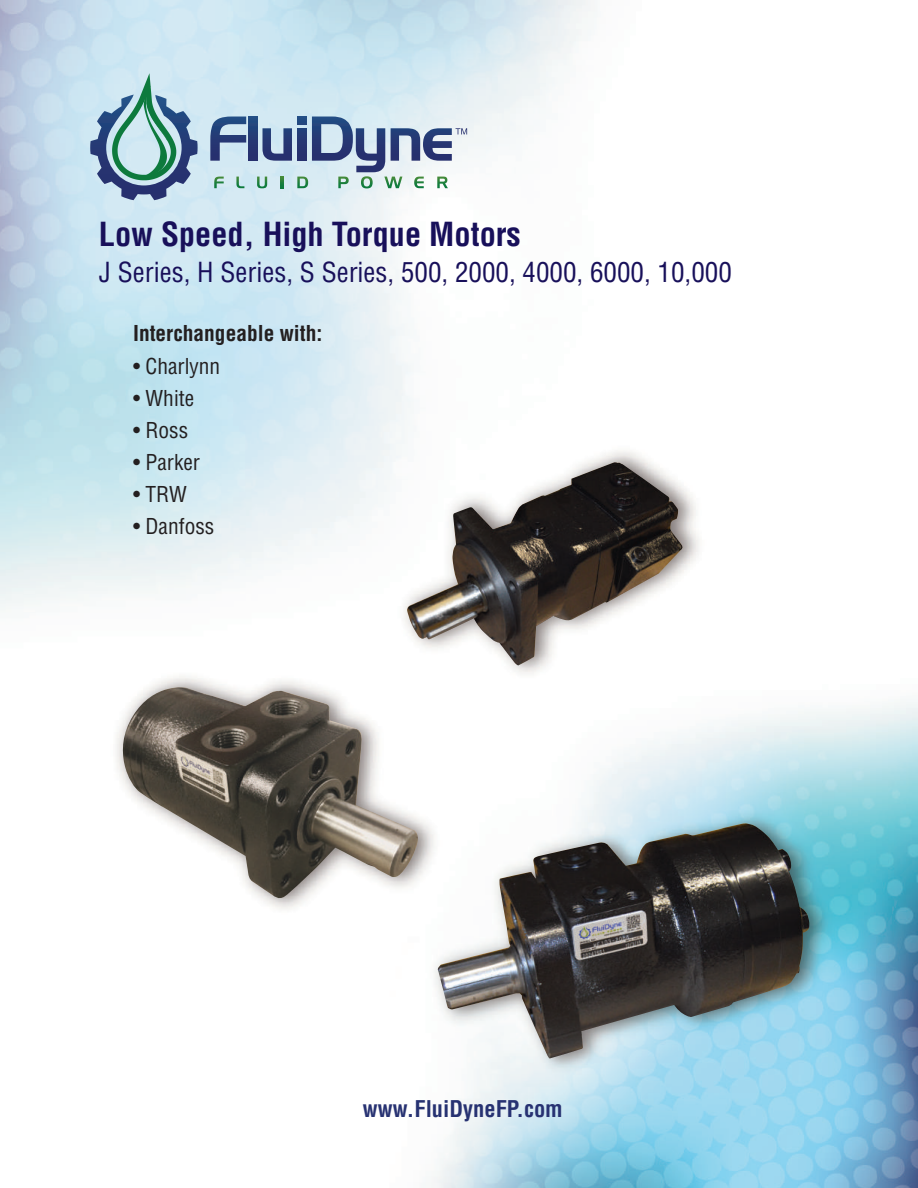
<style>
.page{position:relative;width:918px;height:1188px;background:#fff}
.page>*{position:absolute;margin:0;border:0;box-sizing:border-box;transform-origin:0 0}
.t1{font:700 condensed 32.4px "Helvetica";color:#18105a}
.t2{font:condensed 27px "Helvetica";color:#18105a}
.t3{font:700 condensed 22.5px "Helvetica";color:#273272}
.t4{font:condensed 21.3px "Helvetica";color:#231f20}
.t5{font:700 condensed 21.3px "Helvetica";color:#231f20}
</style>
<div class="page">
<img style="left:0;top:0;width:918px;height:1188px">
<svg style="left:210px;top:117px;width:36px;height:44px;background:#7e96b7"></svg>
<svg style="left:249px;top:117px;width:8px;height:44px"></svg>
<svg style="left:214px;top:177px;width:10px;height:11px"></svg>
<svg style="left:236px;top:177px;width:8px;height:11px"></svg>
<svg style="left:90px;top:73px;width:108px;height:127px;background:#92b4c1"></svg>
<svg style="left:257px;top:117px;width:210px;height:71px;background:#a3b5c8"></svg>
<img style="left:438px;top:823px;width:372px;height:235px">
<img style="left:407px;top:462px;width:276px;height:203px">
<img style="left:123px;top:687px;width:295px;height:211px">
<p class="t1" style="left:99px;top:216px;width:424px">Low Speed, High Torque Motors</p>
<p class="t2" style="left:99px;top:257px;width:634px">J Series, H Series, S Series, 500, 2000, 4000, 6000, 10,000</p>
<p class="t5" style="left:133px;top:322px;width:191px">Interchangeable with:</p>
<p class="t4" style="left:133px;top:354px;width:89px">• Charlynn</p>
<p class="t4" style="left:133px;top:386px;width:63px">• White</p>
<p class="t4" style="left:133px;top:418px;width:57px">• Ross</p>
<p class="t4" style="left:133px;top:450px;width:69px">• Parker</p>
<p class="t4" style="left:133px;top:482px;width:56px">• TRW</p>
<p class="t4" style="left:133px;top:514px;width:83px">• Danfoss</p>
<p class="t3" style="left:363px;top:1096px;width:202px">www.FluiDyneFP.com</p>
</div>
